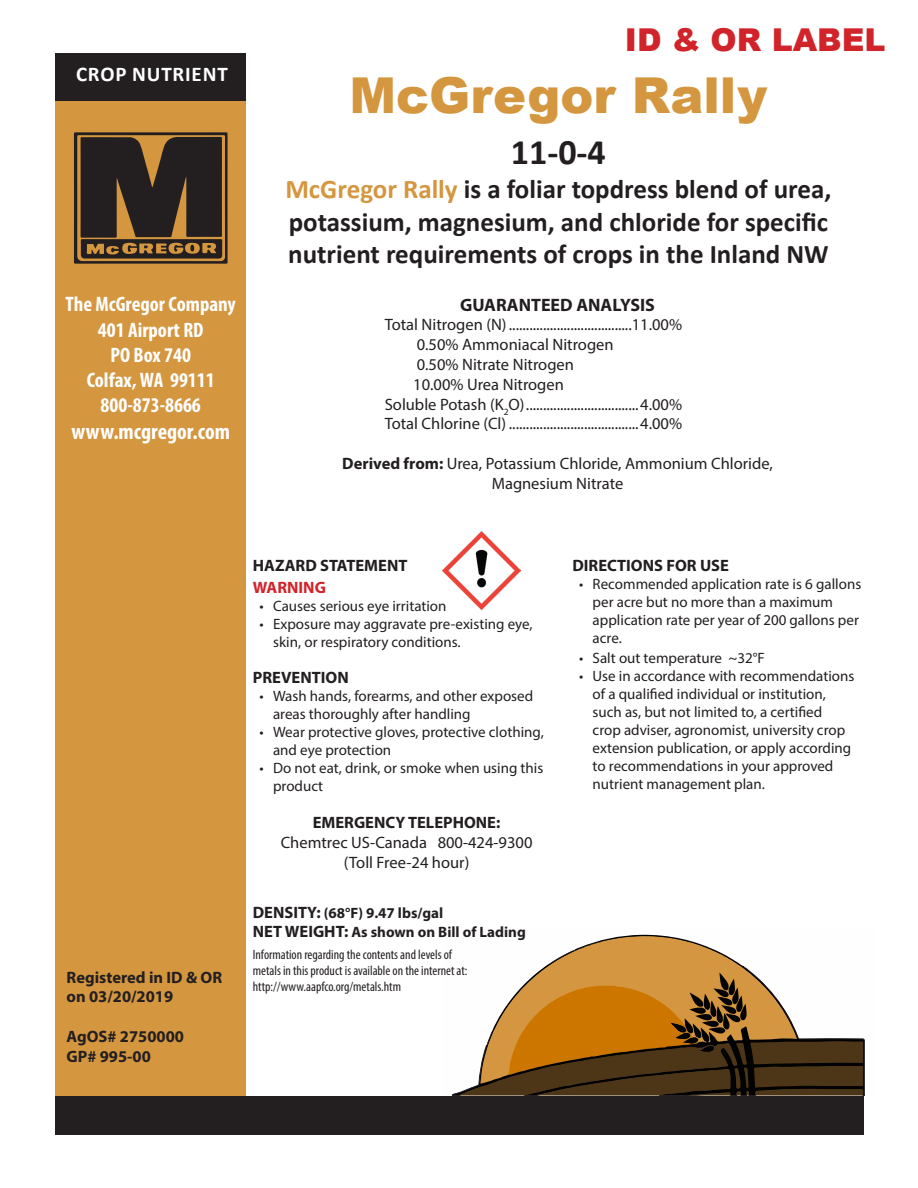
<style>
.page{position:relative;width:918px;height:1188px;background:#fff}
.page>*{position:absolute;margin:0;border:0;box-sizing:border-box;transform-origin:0 0}
.t1{font:900 49.5px "Arial";color:#d4963f}
.t2{font:700 36px "Calibri";color:#231f20}
.t3{font:900 31.5px "Arial";color:#d1232a}
.t4{font:700 27px/32.4px "Calibri";color:#231f20}
.t5{font:700 condensed 22.5px "Myriad Pro";color:#fff}
.t6{font:700 condensed 21px "Myriad Pro";color:#fff}
.t7{font:700 21px "Calibri";letter-spacing:.04em;color:#fff}
.t8{font:700 18px "Myriad Pro";color:#231f20}
.t9{font:16.5px/19.8px "Myriad Pro";color:#231f20;text-align:center}
.t10{font:700 16.5px/19.8px "Myriad Pro";color:#231f20}
.t11{font:700 16.5px "Myriad Pro";color:#d1232a}
.t12{font:15px/18px "Myriad Pro";color:#231f20}
.t13{font:700 15px "Myriad Pro";color:#231f20}
.t14{font:condensed 13.5px/16.2px "Myriad Pro";color:#231f20}
.s1{color:#d4963f}
.s2{font-weight:700}
.s3{font-size:16.5px}
</style>
<div class="page">
<svg style="left:459px;top:934px;width:404px;height:162px"></svg>
<div style="left:56px;top:101px;width:190px;height:1012px;background:#d4963f"></div>
<div style="left:56px;top:53px;width:190px;height:48px;background:#231f20"></div>
<div style="left:56px;top:1096px;width:808px;height:39px;background:#231f20"></div>
<svg style="left:74px;top:132px;width:154px;height:132px"></svg>
<img style="left:443px;top:532px;width:77px;height:77px">
<p class="t7" style="left:76px;top:59px;width:153px">CROP NUTRIENT</p>
<p class="t6" style="left:66px;top:291px;width:172px">The McGregor Company</p>
<p class="t6" style="left:98px;top:317px;width:107px">401 Airport RD</p>
<p class="t6" style="left:111px;top:342px;width:82px">PO Box 740</p>
<p class="t6" style="left:87px;top:367px;width:130px">Colfax, WA 99111</p>
<p class="t6" style="left:101px;top:392px;width:102px">800-873-8666</p>
<p class="t5" style="left:71px;top:418px;width:160px">www.mcgregor.com</p>
<p class="t3" style="left:625px;top:17px;width:262px">ID &amp; OR LABEL</p>
<p class="t1" style="left:349px;top:59px;width:420px">McGregor Rally</p>
<p class="t2" style="left:511px;top:126px;width:97px">11-0-4</p>
<p class="t4" style="left:285px;top:173px;width:548px"><span class="s1">McGregor Rally</span> is a foliar topdress blend of urea, potassium, magnesium, and chloride for specific nutrient requirements of crops in the Inland NW</p>
<p class="t8" style="left:460px;top:293px;width:196px">GUARANTEED ANALYSIS</p>
<p class="t9" style="left:385px;top:315px;width:299px">Total Nitrogen (N)....................................11.00%</p>
<p class="t9" style="left:417px;top:335px;width:198px">0.50% Ammoniacal Nitrogen</p>
<p class="t9" style="left:417px;top:354px;width:159px">0.50% Nitrate Nitrogen</p>
<p class="t9" style="left:413px;top:374px;width:152px">10.00% Urea Nitrogen</p>
<p class="t9" style="left:385px;top:394px;width:299px">Soluble Potash (K<sub>2</sub>O).................................4.00%</p>
<p class="t9" style="left:385px;top:414px;width:299px">Total Chlorine (Cl) ......................................4.00%</p>
<p class="t9" style="left:342px;top:453px;width:432px"><span class="s2">Derived from:</span> Urea, Potassium Chloride, Ammonium Chloride,<br>Magnesium Nitrate</p>
<p class="t10" style="left:67px;top:967px;width:157px">Registered in ID &amp; OR on 03/20/2019</p>
<p class="t10" style="left:67px;top:1026px;width:119px">AgOS# 2750000</p>
<p class="t10" style="left:67px;top:1046px;width:86px">GP# 995-00</p>
<p class="t10" style="left:253px;top:555px;width:156px">HAZARD STATEMENT</p>
<p class="t11" style="left:253px;top:576px;width:75px">WARNING</p>
<p class="t12" style="left:260px;top:596px;width:188px">• Causes serious eye irritation</p>
<p class="t12" style="left:273px;top:614px;width:261px;text-indent:-14px">• Exposure may aggravate pre-existing eye, skin, or respiratory conditions.</p>
<p class="t10" style="left:253px;top:667px;width:97px">PREVENTION</p>
<p class="t12" style="left:273px;top:686px;width:262px;text-indent:-14px">• Wash hands, forearms, and other exposed areas thoroughly after handling</p>
<p class="t12" style="left:273px;top:722px;width:272px;text-indent:-14px">• Wear protective gloves, protective clothing, and eye protection</p>
<p class="t12" style="left:273px;top:758px;width:272px;text-indent:-14px">• Do not eat, drink, or smoke when using this product</p>
<p class="t10" style="left:313px;top:812px;width:189px">EMERGENCY TELEPHONE:</p>
<p class="t9" style="left:281px;top:833px;width:253px">Chemtrec US-Canada 800-424-9300</p>
<p class="t9" style="left:344px;top:852px;width:127px">(Toll Free-24 hour)</p>
<p class="t13" style="left:253px;top:903px;width:192px"><span class="s3">DENSITY:</span> (68°F) 9.47 lbs/gal</p>
<p class="t13" style="left:253px;top:923px;width:274px"><span class="s3">NET WEIGHT:</span> As shown on Bill of Lading</p>
<p class="t14" style="left:253px;top:946px;width:216px">Information regarding the contents and levels of metals in this product is available on the internet at: http://www.aapfco.org/metals.htm</p>
<p class="t10" style="left:572px;top:555px;width:158px">DIRECTIONS FOR USE</p>
<p class="t12" style="left:593px;top:575px;width:270px;text-indent:-14px">• Recommended application rate is 6 gallons per acre but no more than a maximum application rate per year of 200 gallons per acre.</p>
<p class="t12" style="left:579px;top:649px;width:187px">• Salt out temperature ~32°F</p>
<p class="t12" style="left:593px;top:667px;width:263px;text-indent:-14px">• Use in accordance with recommendations of a qualified individual or institution, such as, but not limited to, a certified<br>crop adviser, agronomist, university crop extension publication, or apply according to recommendations in your approved nutrient management plan.</p>
</div>
